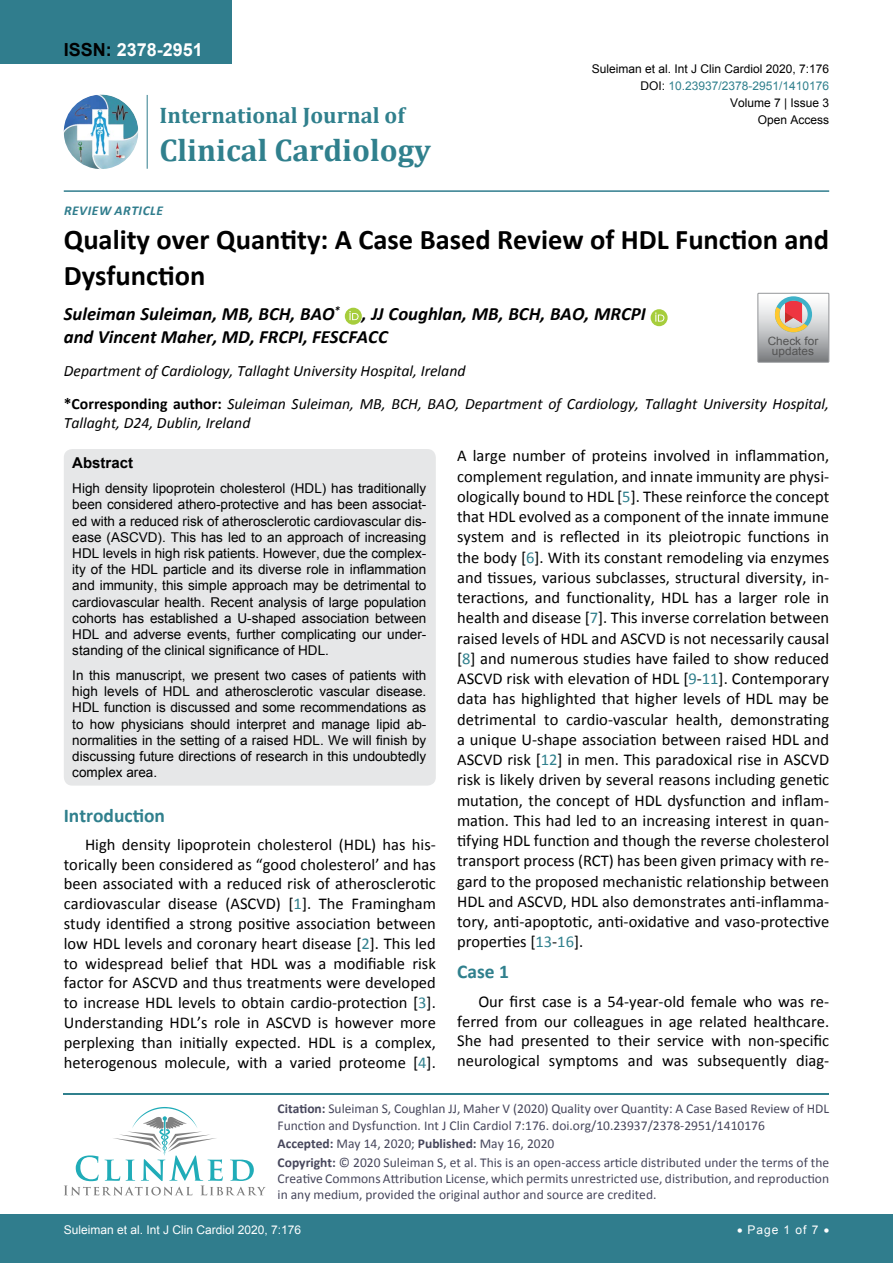
<style>
.page{position:relative;width:893px;height:1263px;background:#fff}
.page>*{position:absolute;margin:0;border:0;box-sizing:border-box;transform-origin:0 0}
.t1{font:700 31.5px "Cambria";color:#30808d}
.t2{font:700 28.5px/36px "Calibri";color:#000}
.t3{font:700 22.5px "Cambria";color:#30808d}
.t4{font:700 19.5px "Calibri";color:#30808d}
.t5{font:italic 700 18.75px/22.5px "Calibri";color:#000}
.t6{font:700 18px "Arial";color:#fff}
.t7{font:16.5px/20.2px "Calibri";color:#000;text-align:justify}
.t8{font:italic 15.75px/18.9px "Calibri";color:#000}
.t9{font:700 15px "Arial";color:#000}
.t10{font:13.5px/16.2px "Arial";color:#000;text-align:justify}
.t11{font:13.5px/16.2px "Calibri";color:#47475c}
.t12{font:italic 700 13.5px "Calibri";letter-spacing:.04em;color:#307d8d}
.t13{font:12px "Arial";color:#000}
.t14{font:12px "Arial";color:#fff}
.t15{font:12px "Arial";color:#30808d}
.t16{font:11.4px/9.9px "Arial";color:#535353;text-align:center;scale:1.04 1}
.s1{color:#000}
.s2{font-weight:700;font-style:normal}
.s3{color:#30808d}
.s4{font-weight:700}
</style>
<div class="page">
<div style="left:0;top:0;width:231px;height:64px;background:#307d8d"></div>
<img style="left:64px;top:95px;width:74px;height:74px;border-radius:37px">
<hr style="left:147px;top:95px;width:1px;height:74px;background:#307d8d">
<hr style="left:64px;top:190px;width:765px;height:2px;background:#307d8d">
<div style="left:0;top:1215px;width:893px;height:48px;background:#307d8d"></div>
<hr style="left:64px;top:1093px;width:765px;height:2px;background:#30808d">
<svg style="left:64px;top:1107px;width:202px;height:88px"></svg>
<div style="left:345px;top:308px;width:17px;height:17px;background:#a6cd3c;border-radius:50%"></div>
<svg style="left:349px;top:311px;width:10px;height:9px"></svg>
<div style="left:651px;top:309px;width:17px;height:17px;background:#a6cd3c;border-radius:50%"></div>
<svg style="left:655px;top:312px;width:10px;height:10px"></svg>
<svg style="left:758px;top:293px;width:71px;height:69px;background:#bdb6b3"></svg>
<div style="left:64px;top:449px;width:372px;height:337px;background:#e6e7e8;border-radius:9px"></div>
<p class="t6" style="left:64px;top:38px;width:141px"><span class="s1">ISSN:</span> 2378-2951</p>
<h3 class="t3" style="left:160px;top:100px;width:247px">International Journal of</h3>
<h1 class="t1" style="left:160px;top:128px;width:273px">Clinical Cardiology</h1>
<p class="t12" style="left:64px;top:202px;width:16px">Revie</p>
<p class="t12" style="left:99px;top:202px;width:66px">w Article</p>
<p class="t13" style="left:592px;top:60px;width:239px">Suleiman et al. Int J Clin Cardiol 2020, 7:176</p>
<p class="t13" style="left:730px;top:95px;width:101px">Volume 7 | Issue 3</p>
<p class="t15" style="left:640px;top:78px;width:190px"><span class="s1">DOI:</span> 10.23937/2378-2951/1410176</p>
<p class="t13" style="left:758px;top:112px;width:73px">Open Access</p>
<h2 class="t2" style="left:64px;top:221px;width:767px">Quality over Quantity: A Case Based Review of HDL Function and<br>Dysfunction</h2>
<p class="t5" style="left:64px;top:303px;width:584px">Suleiman Suleiman, MB, BCH, BAO<sup>*</sup> , JJ Coughlan, MB, BCH, BAO, MRCPI and Vincent Maher, MD, FRCPI, FESCFACC</p>
<p class="t8" style="left:64px;top:360px;width:403px">Department of Cardiology, Tallaght University Hospital, Ireland</p>
<p class="t16" style="left:768px;top:336px;width:50px">Check for updates</p>
<p class="t8" style="left:64px;top:394px;width:767px"><span class="s2">*Corresponding author:</span> Suleiman Suleiman, MB, BCH, BAO, Department of Cardiology, Tallaght University Hospital,<br>Tallaght, D24, Dublin, Ireland</p>
<p class="t9" style="left:72px;top:453px;width:62px">Abstract</p>
<p class="t10" style="left:72px;top:480px;width:355px">High density lipoprotein cholesterol (HDL) has traditionally been considered athero-protective and has been associat&shy;ed with a reduced risk of atherosclerotic cardiovascular dis&shy;ease (ASCVD). This has led to an approach of increasing HDL levels in high risk patients. However, due the complex&shy;ity of the HDL particle and its diverse role in inflammation and immunity, this simple approach may be detrimental to cardiovascular health. Recent analysis of large population cohorts has established a U-shaped association between HDL and adverse events, further complicating our under&shy;standing of the clinical significance of HDL.</p>
<p class="t10" style="left:72px;top:667px;width:356px">In this manuscript, we present two cases of patients with high levels of HDL and atherosclerotic vascular disease.<br>HDL function is discussed and some recommendations as to how physicians should interpret and manage lipid ab&shy;normalities in the setting of a raised HDL. We will finish by discussing future directions of research in this undoubtedly complex area.</p>
<p class="t4" style="left:64px;top:802px;width:103px">Introduction</p>
<p class="t7" style="left:64px;top:834px;width:374px;line-height:19.8px;text-indent:21px">High density lipoprotein cholesterol (HDL) has his&shy;torically been considered as “good cholesterol’ and has been associated with a reduced risk of atherosclerotic cardiovascular disease (ASCVD) [<span class="s3">1</span>]. The Framingham study identified a strong positive association between low HDL levels and coronary heart disease [<span class="s3">2</span>]. This led to widespread belief that HDL was a modifiable risk factor for ASCVD and thus treatments were developed to increase HDL levels to obtain cardio-protection [<span class="s3">3</span>].<br>Understanding HDL’s role in ASCVD is however more perplexing than initially expected. HDL is a complex, heterogenous molecule, with a varied proteome [<span class="s3">4</span>].</p>
<p class="t7" style="left:457px;top:446px;width:374px">A large number of proteins involved in inflammation, complement regulation, and innate immunity are physi&shy;ologically bound to HDL [<span class="s3">5</span>]. These reinforce the concept that HDL evolved as a component of the innate immune system and is reflected in its pleiotropic functions in the body [<span class="s3">6</span>]. With its constant remodeling via enzymes and tissues, various subclasses, structural diversity, in&shy;teractions, and functionality, HDL has a larger role in health and disease [<span class="s3">7</span>]. This inverse correlation between raised levels of HDL and ASCVD is not necessarily causal [<span class="s3">8</span>] and numerous studies have failed to show reduced ASCVD risk with elevation of HDL [<span class="s3">9</span>-<span class="s3">11</span>]. Contemporary data has highlighted that higher levels of HDL may be detrimental to cardio-vascular health, demonstrating a unique U-shape association between raised HDL and ASCVD risk [<span class="s3">12</span>] in men. This paradoxical rise in ASCVD risk is likely driven by several reasons including genetic mutation, the concept of HDL dysfunction and inflam&shy;mation. This had led to an increasing interest in quan&shy;tifying HDL function and though the reverse cholesterol transport process (RCT) has been given primacy with re&shy;gard to the proposed mechanistic relationship between HDL and ASCVD, HDL also demonstrates anti-inflamma&shy;tory, anti-apoptotic, anti-oxidative and vaso-protective properties [<span class="s3">13</span>-<span class="s3">16</span>].</p>
<p class="t4" style="left:457px;top:959px;width:53px">Case 1</p>
<p class="t7" style="left:457px;top:991px;width:374px;text-indent:21px">Our first case is a 54-year-old female who was re&shy;ferred from our colleagues in age related healthcare.<br>She had presented to their service with non-specific neurological symptoms and was subsequently diag-</p>
<p class="t11" style="left:278px;top:1101px;width:553px"><span class="s4">Citation:</span> Suleiman S, Coughlan JJ, Maher V (2020) Quality over Quantity: A Case Based Review of HDL<br>Function and Dysfunction. Int J Clin Cardiol 7:176. doi.org/10.23937/2378-2951/1410176</p>
<p class="t11" style="left:278px;top:1134px;width:553px;line-height:18.6px"><span class="s4">Accepted:</span> May 14, 2020; <span class="s4">Published:</span> May 16, 2020<br><span class="s4">Copyright:</span> © 2020 Suleiman S, et al. This is an open-access article distributed under the terms of the</p>
<p class="t11" style="left:278px;top:1170px;width:553px">Creative Commons Attribution License, which permits unrestricted use, distribution, and reproduction in any medium, provided the original author and source are credited.</p>
<p class="t14" style="left:64px;top:1221px;width:239px">Suleiman et al. Int J Clin Cardiol 2020, 7:176</p>
<p class="t14" style="left:737px;top:1221px;width:94px">• Page 1 of 7 •</p>
</div>
